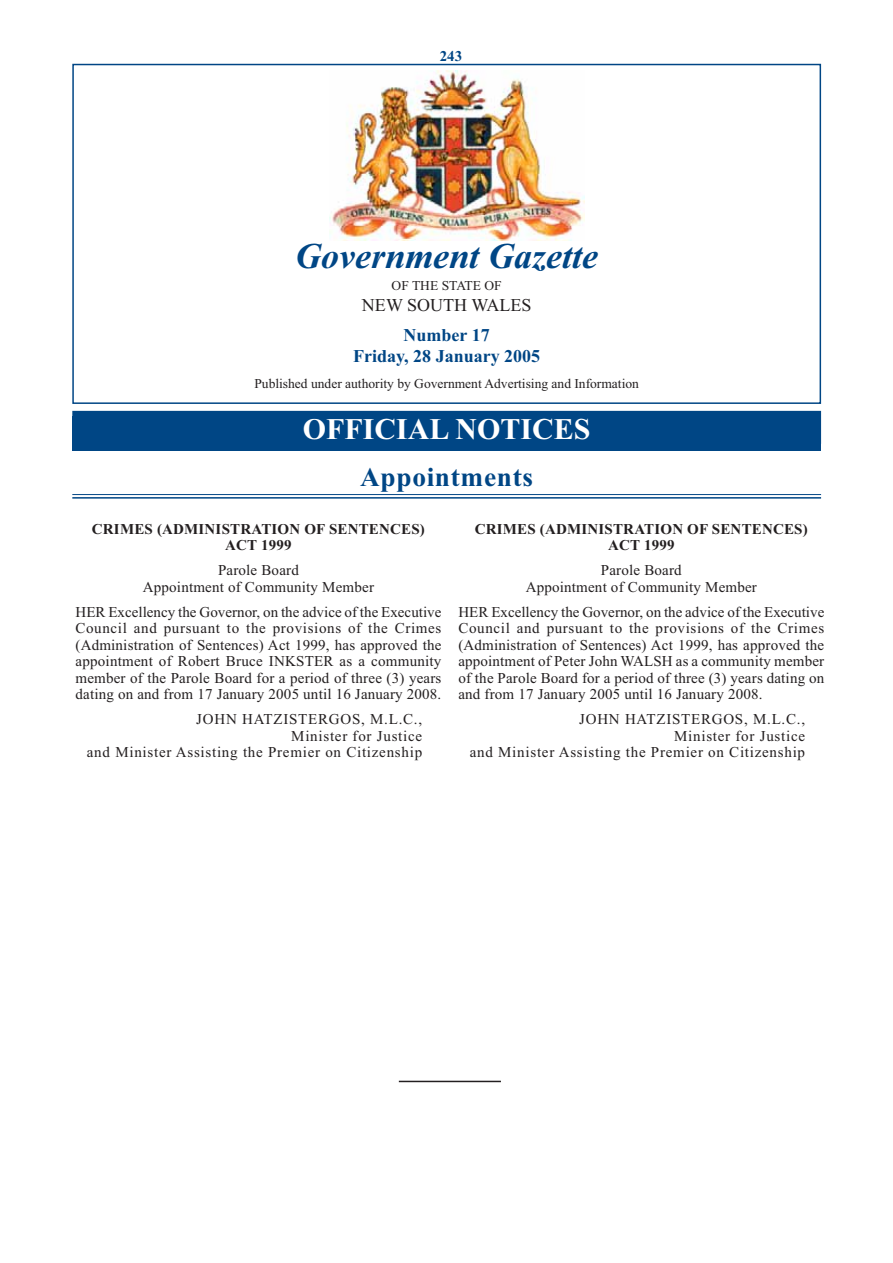
<style>
.page{position:relative;width:893px;height:1263px;background:#fff}
.page>*{position:absolute;margin:0;border:0;box-sizing:border-box;transform-origin:0 0}
.t1{font:italic 700 36px "Times New Roman";color:#004685}
.t2{font:700 30px "Times New Roman";color:#fff}
.t3{font:700 27px "Times New Roman";letter-spacing:.025em;color:#004685}
.t4{font:700 18px/21.5px "Times New Roman";color:#004685;text-align:center}
.t5{font:18px "Times New Roman";color:#231f20}
.t6{font:15px/16.5px "Times New Roman";letter-spacing:.015em;color:#231f20;text-align:center}
.t7{font:15px/16.5px "Times New Roman";letter-spacing:.05em;color:#231f20;text-align:right}
.t8{font:700 15px/16.5px "Times New Roman";letter-spacing:.01em;color:#231f20;text-align:center}
.t9{font:700 15px "Times New Roman";color:#004685}
.t10{font:13.5px "Times New Roman";color:#231f20}
</style>
<div class="page">
<div style="left:72px;top:64px;width:749px;height:340px;border:2px solid #004685"></div>
<hr style="left:72px;top:494px;width:749px;height:1px;background:#004685">
<hr style="left:72px;top:497px;width:749px;height:2px;background:#004685">
<div style="left:72px;top:417px;width:749px;height:34px;background:#004685"></div>
<div style="left:72px;top:411px;width:749px;height:33px;background:#004685"></div>
<img style="left:330px;top:70px;width:254px;height:170px">
<hr style="left:399px;top:1081px;width:102px;height:1px;background:#231f20">
<p class="t9" style="left:439px;top:51px;width:24px">243</p>
<h1 class="t1" style="left:295px;top:244px;width:304px">Government Gazette</h1>
<p class="t10" style="left:391px;top:280px;width:112px">OF THE STATE OF</p>
<p class="t5" style="left:362px;top:298px;width:171px">NEW SOUTH WALES</p>
<p class="t4" style="left:353px;top:326px;width:189px">Number 17<br>Friday, 28 January 2005</p>
<p class="t10" style="left:254px;top:379px;width:386px">Published under authority by Government Advertising and Information</p>
<h2 class="t2" style="left:303px;top:419px;width:289px">OFFICIAL NOTICES</h2>
<h3 class="t3" style="left:360px;top:469px;width:174px">Appointments</h3>
<p class="t8" style="left:92px;top:522px;width:334px">CRIMES (ADMINISTRATION OF SENTENCES)<br>ACT 1999</p>
<p class="t6" style="left:143px;top:563px;width:233px">Parole Board<br>Appointment of Community Member</p>
<p class="t6" style="left:75px;top:605px;width:367px;text-align:justify">HER Excellency the Governor, on the advice of the Executive Council and pursuant to the provisions of the Crimes (Administration of Sentences) Act 1999, has approved the appointment of Robert Bruce INKSTER as a community member of the Parole Board for a period of three (3) years dating on and from 17 January 2005 until 16 January 2008.</p>
<p class="t7" style="left:87px;top:712px;width:337px">JOHN HATZISTERGOS, M.L.C.,<br>Minister for Justice<br>and Minister Assisting the Premier on Citizenship</p>
<p class="t8" style="left:475px;top:522px;width:334px">CRIMES (ADMINISTRATION OF SENTENCES)<br>ACT 1999</p>
<p class="t6" style="left:525px;top:563px;width:233px">Parole Board<br>Appointment of Community Member</p>
<p class="t6" style="left:458px;top:605px;width:367px;text-align:justify">HER Excellency the Governor, on the advice of the Executive Council and pursuant to the provisions of the Crimes (Administration of Sentences) Act 1999, has approved the appointment of Peter John WALSH as a community member of the Parole Board for a period of three (3) years dating on and from 17 January 2005 until 16 January 2008.</p>
<p class="t7" style="left:470px;top:712px;width:337px">JOHN HATZISTERGOS, M.L.C.,<br>Minister for Justice<br>and Minister Assisting the Premier on Citizenship</p>
</div>
